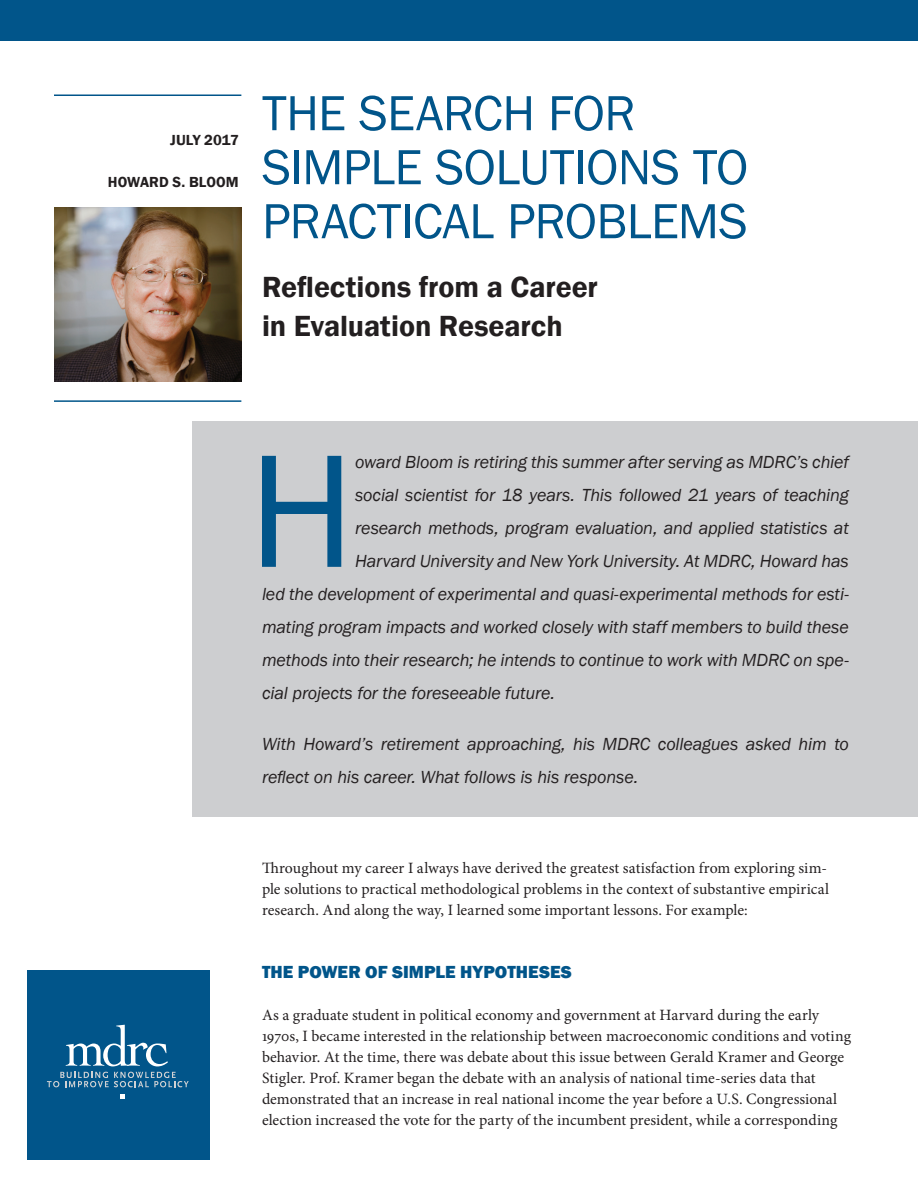
<style>
.page{position:relative;width:918px;height:1188px;background:#fff}
.page>*{position:absolute;margin:0;border:0;box-sizing:border-box;transform-origin:0 0}
.t1{font:166.5px "Franklin Gothic";color:#01558a}
.t2{font:51px/54px "Franklin Gothic";letter-spacing:-.01em;color:#01558a}
.t3{font:600 30px/39px "Franklin Gothic";letter-spacing:-.005em;color:#231f20}
.t4{font:italic 18px/33px "Franklin Gothic";letter-spacing:-.005em;color:#231f20}
.t5{font:800 18px "Franklin Gothic";letter-spacing:.005em;color:#01558a}
.t6{font:15.75px/21px "Minion Pro";color:#231f20}
.t7{font:600 15px "Franklin Gothic";color:#231f20}
</style>
<div class="page">
<div style="left:27px;top:970px;width:182px;height:190px;background:#01558a"></div>
<svg style="left:66px;top:1025px;width:102px;height:41px"></svg>
<svg style="left:47px;top:1072px;width:142px;height:15px"></svg>
<svg style="left:121px;top:1094px;width:4px;height:5px"></svg>
<div style="left:0;top:0;width:918px;height:40px;background:#01558a"></div>
<hr style="left:54px;top:94px;width:187px;height:2px;background:#01558a">
<hr style="left:54px;top:400px;width:187px;height:2px;background:#01558a">
<div style="left:192px;top:421px;width:726px;height:396px;background:#cdced0"></div>
<img style="left:54px;top:208px;width:187px;height:173px">
<p class="t7" style="left:170px;top:131px;width:70px">JULY 2017</p>
<p class="t7" style="left:108px;top:173px;width:132px">HOWARD S. BLOOM</p>
<h2 class="t2" style="left:262px;top:87px;width:488px">THE SEARCH FOR<br>SIMPLE SOLUTIONS TO<br>PRACTICAL PROBLEMS</h2>
<h3 class="t3" style="left:262px;top:268px;width:338px">Reflections from a Career in Evaluation Research</h3>
<h1 class="t1" style="left:248px;top:408px;width:109px">H</h1>
<p class="t4" style="left:355px;top:446px;width:495px">oward Bloom is retiring this summer after serving as MDRC’s chief</p>
<p class="t4" style="left:355px;top:479px;width:495px">social scientist for 18 years. This followed 21 years of teaching</p>
<p class="t4" style="left:355px;top:512px;width:495px">research methods, program evaluation, and applied statistics at</p>
<p class="t4" style="left:355px;top:545px;width:495px">Harvard University and New York University. At MDRC, Howard has</p>
<p class="t4" style="left:262px;top:578px;width:588px">led the development of experimental and quasi-experimental methods for esti-</p>
<p class="t4" style="left:262px;top:611px;width:588px">mating program impacts and worked closely with staff members to build these</p>
<p class="t4" style="left:262px;top:644px;width:588px">methods into their research; he intends to continue to work with MDRC on spe-</p>
<p class="t4" style="left:262px;top:677px;width:294px">cial projects for the foreseeable future.</p>
<p class="t4" style="left:262px;top:728px;width:588px">With Howard’s retirement approaching, his MDRC colleagues asked him to reflect on his career. What follows is his response.</p>
<p class="t6" style="left:262px;top:858px;width:569px">Throughout my career I always have derived the greatest satisfaction from exploring sim&shy;ple solutions to practical methodological problems in the context of substantive empirical research. And along the way, I learned some important lessons. For example:</p>
<p class="t5" style="left:262px;top:960px;width:311px">THE POWER OF SIMPLE HYPOTHESES</p>
<p class="t6" style="left:262px;top:1005px;width:591px">As a graduate student in political economy and government at Harvard during the early 1970s, I became interested in the relationship between macroeconomic conditions and voting behavior. At the time, there was debate about this issue between Gerald Kramer and George Stigler. Prof. Kramer began the debate with an analysis of national time-series data that demonstrated that an increase in real national income the year before a U.S. Congressional election increased the vote for the party of the incumbent president, while a corresponding</p>
</div>
